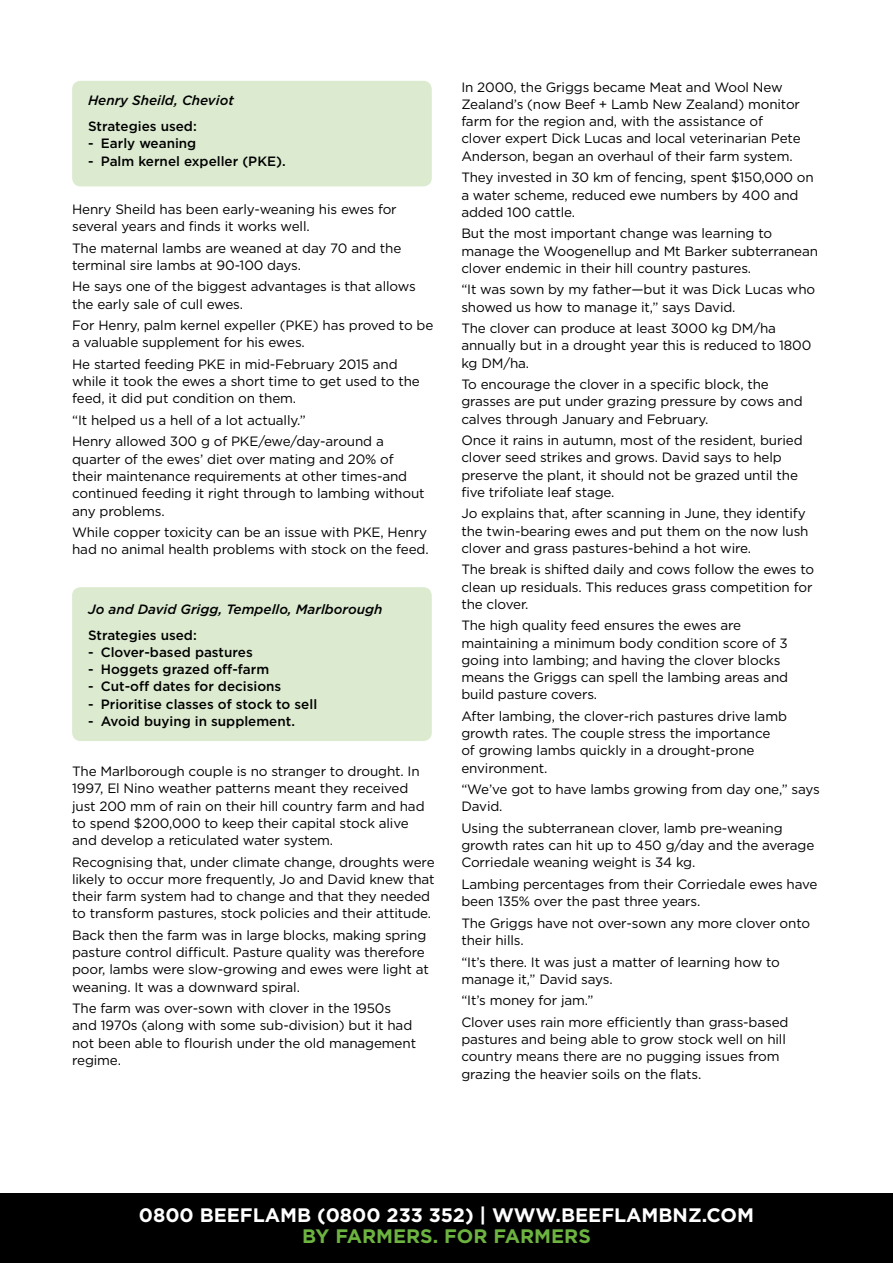
<style>
.page{position:relative;width:893px;height:1263px;background:#fff}
.page>*{position:absolute;margin:0;border:0;box-sizing:border-box;transform-origin:0 0}
.t1{font:700 19.5px "Gotham";color:#fff}
.t2{font:700 19.5px "Gotham";color:#6cb33f}
.t3{font:13.5px/17.2px "Gotham";letter-spacing:-.01em;color:#000}
.t4{font:500 13.5px "Gotham";color:#000}
.t5{font:italic 500 13.5px "Gotham";color:#000}
</style>
<div class="page">
<div style="left:0;top:1193px;width:893px;height:70px;background:#000"></div>
<div style="left:72px;top:81px;width:360px;height:105px;background:#dcead0;border-radius:9px"></div>
<div style="left:72px;top:587px;width:360px;height:154px;background:#dcead0;border-radius:9px"></div>
<p class="t5" style="left:88px;top:92px;width:147px">Henry Sheild, Cheviot</p>
<p class="t4" style="left:88px;top:118px;width:110px">Strategies used:</p>
<p class="t4" style="left:88px;top:135px;width:110px">- Early weaning</p>
<p class="t4" style="left:88px;top:152px;width:199px">- Palm kernel expeller (PKE).</p>
<p class="t3" style="left:72px;top:200px;width:326px">Henry Sheild has been early-weaning his ewes for several years and finds it works well.</p>
<p class="t3" style="left:72px;top:239px;width:331px">The maternal lambs are weaned at day 70 and the terminal sire lambs at 90-100 days.</p>
<p class="t3" style="left:72px;top:278px;width:345px">He says one of the biggest advantages is that allows the early sale of cull ewes.</p>
<p class="t3" style="left:72px;top:316px;width:363px">For Henry, palm kernel expeller (PKE) has proved to be a valuable supplement for his ewes.</p>
<p class="t3" style="left:72px;top:355px;width:349px">He started feeding PKE in mid-February 2015 and while it took the ewes a short time to get used to the feed, it did put condition on them.</p>
<p class="t3" style="left:72px;top:409px;width:313px;line-height:21.5px">“It helped us a hell of a lot actually.”<br>Henry allowed 300 g of PKE/ewe/day-around a</p>
<p class="t3" style="left:72px;top:450px;width:354px">quarter of the ewes’ diet over mating and 20% of their maintenance requirements at other times-and continued feeding it right through to lambing without any problems.</p>
<p class="t3" style="left:72px;top:523px;width:358px">While copper toxicity can be an issue with PKE, Henry had no animal health problems with stock on the feed.</p>
<p class="t5" style="left:88px;top:600px;width:296px">Jo and David Grigg, Tempello, Marlborough</p>
<p class="t4" style="left:88px;top:626px;width:110px">Strategies used:</p>
<p class="t4" style="left:88px;top:643px;width:166px">- Clover-based pastures</p>
<p class="t4" style="left:88px;top:660px;width:183px">- Hoggets grazed off-farm</p>
<p class="t4" style="left:88px;top:678px;width:195px">- Cut-off dates for decisions</p>
<p class="t4" style="left:88px;top:695px;width:231px">- Prioritise classes of stock to sell</p>
<p class="t4" style="left:88px;top:712px;width:208px">- Avoid buying in supplement.</p>
<p class="t3" style="left:72px;top:762px;width:354px">The Marlborough couple is no stranger to drought. In 1997, El Nino weather patterns meant they received just 200 mm of rain on their hill country farm and had to spend $200,000 to keep their capital stock alive and develop a reticulated water system.</p>
<p class="t3" style="left:72px;top:853px;width:364px">Recognising that, under climate change, droughts were likely to occur more frequently, Jo and David knew that their farm system had to change and that they needed to transform pastures, stock policies and their attitude.</p>
<p class="t3" style="left:72px;top:926px;width:358px">Back then the farm was in large blocks, making spring pasture control difficult. Pasture quality was therefore poor, lambs were slow-growing and ewes were light at weaning. It was a downward spiral.</p>
<p class="t3" style="left:72px;top:999px;width:345px">The farm was over-sown with clover in the 1950s and 1970s (along with some sub-division) but it had not been able to flourish under the old management regime.</p>
<p class="t3" style="left:461px;top:78px;width:341px">In 2000, the Griggs became Meat and Wool New Zealand’s (now Beef + Lamb New Zealand) monitor farm for the region and, with the assistance of clover expert Dick Lucas and local veterinarian Pete Anderson, began an overhaul of their farm system.</p>
<p class="t3" style="left:461px;top:169px;width:354px">They invested in 30 km of fencing, spent $150,000 on a water scheme, reduced ewe numbers by 400 and added 100 cattle.</p>
<p class="t3" style="left:461px;top:225px;width:358px">But the most important change was learning to manage the Woogenellup and Mt Barker subterranean clover endemic in their hill country pastures.</p>
<p class="t3" style="left:461px;top:281px;width:355px">“It was sown by my father—but it was Dick Lucas who showed us how to manage it,” says David.</p>
<p class="t3" style="left:461px;top:319px;width:352px">The clover can produce at least 3000 kg DM/ha annually but in a drought year this is reduced to 1800 kg DM/ha.</p>
<p class="t3" style="left:461px;top:375px;width:343px">To encourage the clover in a specific block, the grasses are put under grazing pressure by cows and calves through January and February.</p>
<p class="t3" style="left:461px;top:431px;width:343px">Once it rains in autumn, most of the resident, buried clover seed strikes and grows. David says to help preserve the plant, it should not be grazed until the five trifoliate leaf stage.</p>
<p class="t3" style="left:461px;top:505px;width:349px">Jo explains that, after scanning in June, they identify the twin-bearing ewes and put them on the now lush clover and grass pastures-behind a hot wire.</p>
<p class="t3" style="left:461px;top:561px;width:354px">The break is shifted daily and cows follow the ewes to clean up residuals. This reduces grass competition for the clover.</p>
<p class="t3" style="left:461px;top:617px;width:328px">The high quality feed ensures the ewes are maintaining a minimum body condition score of 3 going into lambing; and having the clover blocks means the Griggs can spell the lambing areas and build pasture covers.</p>
<p class="t3" style="left:461px;top:707px;width:327px">After lambing, the clover-rich pastures drive lamb growth rates. The couple stress the importance of growing lambs quickly in a drought-prone environment.</p>
<p class="t3" style="left:461px;top:780px;width:360px">“We’ve got to have lambs growing from day one,” says<br>David.</p>
<p class="t3" style="left:461px;top:819px;width:354px">Using the subterranean clover, lamb pre-weaning growth rates can hit up to 450 g/day and the average<br>Corriedale weaning weight is 34 kg.</p>
<p class="t3" style="left:461px;top:875px;width:358px">Lambing percentages from their Corriedale ewes have been 135% over the past three years.</p>
<p class="t3" style="left:461px;top:914px;width:350px">The Griggs have not over-sown any more clover onto their hills.</p>
<p class="t3" style="left:461px;top:953px;width:320px">“It’s there. It was just a matter of learning how to manage it,” David says.</p>
<p class="t3" style="left:461px;top:989px;width:329px;line-height:21.5px">“It’s money for jam.”<br>Clover uses rain more efficiently than grass-based</p>
<p class="t3" style="left:461px;top:1030px;width:326px">pastures and being able to grow stock well on hill country means there are no pugging issues from grazing the heavier soils on the flats.</p>
<h1 class="t1" style="left:139px;top:1202px;width:617px">0800 BEEFLAMB (0800 233 352) | WWW.BEEFLAMBNZ.COM</h1>
<h1 class="t2" style="left:302px;top:1223px;width:290px">BY FARMERS. FOR FARMERS</h1>
</div>
